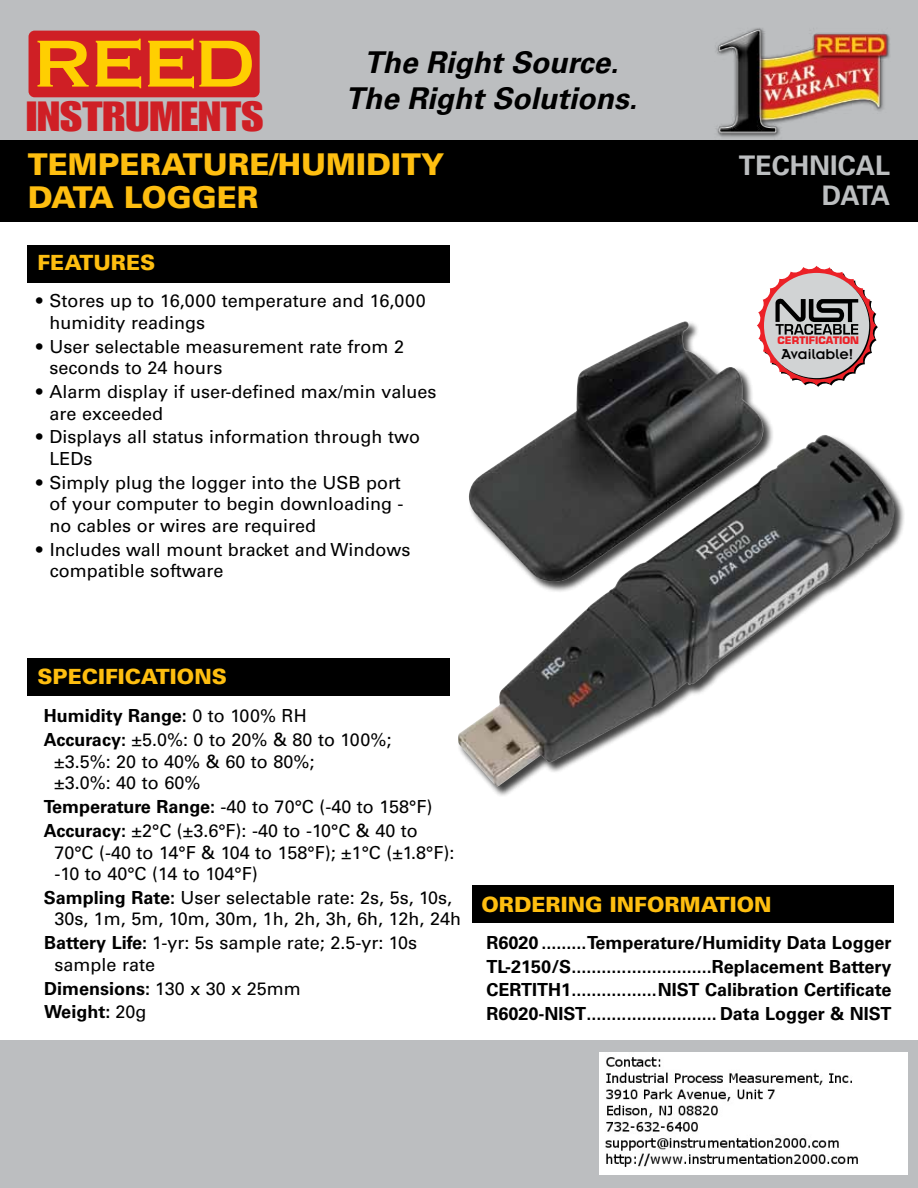
<style>
.page{position:relative;width:918px;height:1188px;background:#fff}
.page>*{position:absolute;margin:0;border:0;box-sizing:border-box;transform-origin:0 0}
.t1{font:41.4px "Impact LT Std";color:#cf1f25;scale:1.2 1}
.t2{font:italic 700 30px/36px "Univers LT Std";color:#000;text-align:center}
.t3{font:900 30px/33px "Univers LT Std";color:#febe10}
.t4{font:700 27px/30px "Univers LT Std";color:#bcbec0;text-align:right}
.t5{font:900 21px "Univers LT Std";color:#febe10}
.t6{font:18px/21.6px "Univers LT Std";color:#000}
.t7{font:700 18px/23.7px "Univers LT Std";color:#000}
.t8{font:15.75px "Insignia";color:#000}
.t9{font:700 10.2px "Eurostile LT Std";color:#ec2127}
.s1{font-weight:700}
.s2{font-weight:400}
</style>
<div class="page">
<div style="left:0;top:0;width:918px;height:161px;background:#bcbec0"></div>
<div style="left:0;top:1040px;width:918px;height:148px;background:#bcbec0"></div>
<div style="left:29px;top:31px;width:231px;height:66px;background:#cf1f25;border-radius:6px"></div>
<svg style="left:38px;top:41px;width:51px;height:46px"></svg>
<svg style="left:96px;top:39px;width:45px;height:49px"></svg>
<svg style="left:148px;top:39px;width:104px;height:49px"></svg>
<img style="left:716px;top:28px;width:174px;height:109px">
<div style="left:0;top:140px;width:918px;height:82px;background:#000"></div>
<img style="left:458px;top:321px;width:437px;height:466px">
<div style="left:27px;top:245px;width:423px;height:37px;background:#000"></div>
<div style="left:472px;top:885px;width:422px;height:37px;background:#000"></div>
<div style="left:27px;top:658px;width:423px;height:38px;background:#000"></div>
<svg style="left:757px;top:266px;width:121px;height:121px"></svg>
<img style="left:600px;top:1052px;width:308px;height:123px">
<h1 class="t1" style="left:26px;top:92px;width:199px">INSTRUMENTS</h1>
<h2 class="t2" style="left:345px;top:45px;width:293px">The Right Source.<br>The Right Solutions.</h2>
<h2 class="t3" style="left:28px;top:147px;width:418px">TEMPERATURE/HUMIDITY<br>DATA LOGGER</h2>
<p class="t5" style="left:38px;top:250px;width:119px">FEATURES</p>
<p class="t6" style="left:50px;top:290px;width:378px;text-indent:-14px">• Stores up to 16,000 temperature and 16,000 humidity readings</p>
<p class="t6" style="left:50px;top:336px;width:356px;text-indent:-14px">• User selectable measurement rate from 2 seconds to 24 hours</p>
<p class="t6" style="left:50px;top:381px;width:388px;text-indent:-14px">• Alarm display if user-defined max/min values are exceeded</p>
<p class="t6" style="left:50px;top:426px;width:372px;text-indent:-14px">• Displays all status information through two<br>LEDs</p>
<p class="t6" style="left:50px;top:472px;width:356px;text-indent:-14px">• Simply plug the logger into the USB port of your computer to begin downloading - no cables or wires are required</p>
<p class="t6" style="left:50px;top:539px;width:362px;text-indent:-14px">• Includes wall mount bracket and Windows compatible software</p>
<p class="t5" style="left:38px;top:663px;width:191px">SPECIFICATIONS</p>
<h3 class="t4" style="left:739px;top:151px;width:153px">TECHNICAL<br>DATA</h3>
<p class="t9" style="left:777px;top:334px;width:83px">CERTIFICATION</p>
<p class="t8" style="left:781px;top:346px;width:73px">Available!</p>
<p class="t6" style="left:44px;top:704px;width:349px;line-height:23.7px"><span class="s1">Humidity Range:</span> 0 to 100% RH<br><span class="s1">Accuracy:</span> ±5.0%: 0 to 20% &amp; 80 to 100%;</p>
<p class="t6" style="left:54px;top:751px;width:262px">±3.5%: 20 to 40% &amp; 60 to 80%; ±3.0%: 40 to 60%</p>
<p class="t6" style="left:44px;top:795px;width:390px;line-height:23.7px"><span class="s1">Temperature Range:</span> -40 to 70°C (-40 to 158°F)<br><span class="s1">Accuracy:</span> ±2°C (±3.6°F): -40 to -10°C &amp; 40 to</p>
<p class="t6" style="left:54px;top:841px;width:402px">70°C (-40 to 14°F &amp; 104 to 158°F); ±1°C (±1.8°F): -10 to 40°C (14 to 104°F)</p>
<p class="t6" style="left:44px;top:887px;width:419px;text-align:center"><span class="s1">Sampling Rate:</span> User selectable rate: 2s, 5s, 10s,<br>30s, 1m, 5m, 10m, 30m, 1h, 2h, 3h, 6h, 12h, 24h</p>
<p class="t6" style="left:55px;top:932px;width:364px;text-indent:-10px"><span class="s1">Battery Life:</span> 1-yr: 5s sample rate; 2.5-yr: 10s sample rate</p>
<p class="t7" style="left:44px;top:977px;width:258px">Dimensions: <span class="s2">130 x 30 x 25mm<br></span>Weight: <span class="s2">20g</span></p>
<p class="t5" style="left:482px;top:891px;width:292px">ORDERING INFORMATION</p>
<p class="t7" style="left:487px;top:931px;width:407px;text-align:justify">R6020 .........Temperature/Humidity Data Logger TL-2150/S............................Replacement Battery CERTITH1.................NIST Calibration Certificate R6020-NIST.......................... Data Logger &amp; NIST</p>
</div>
